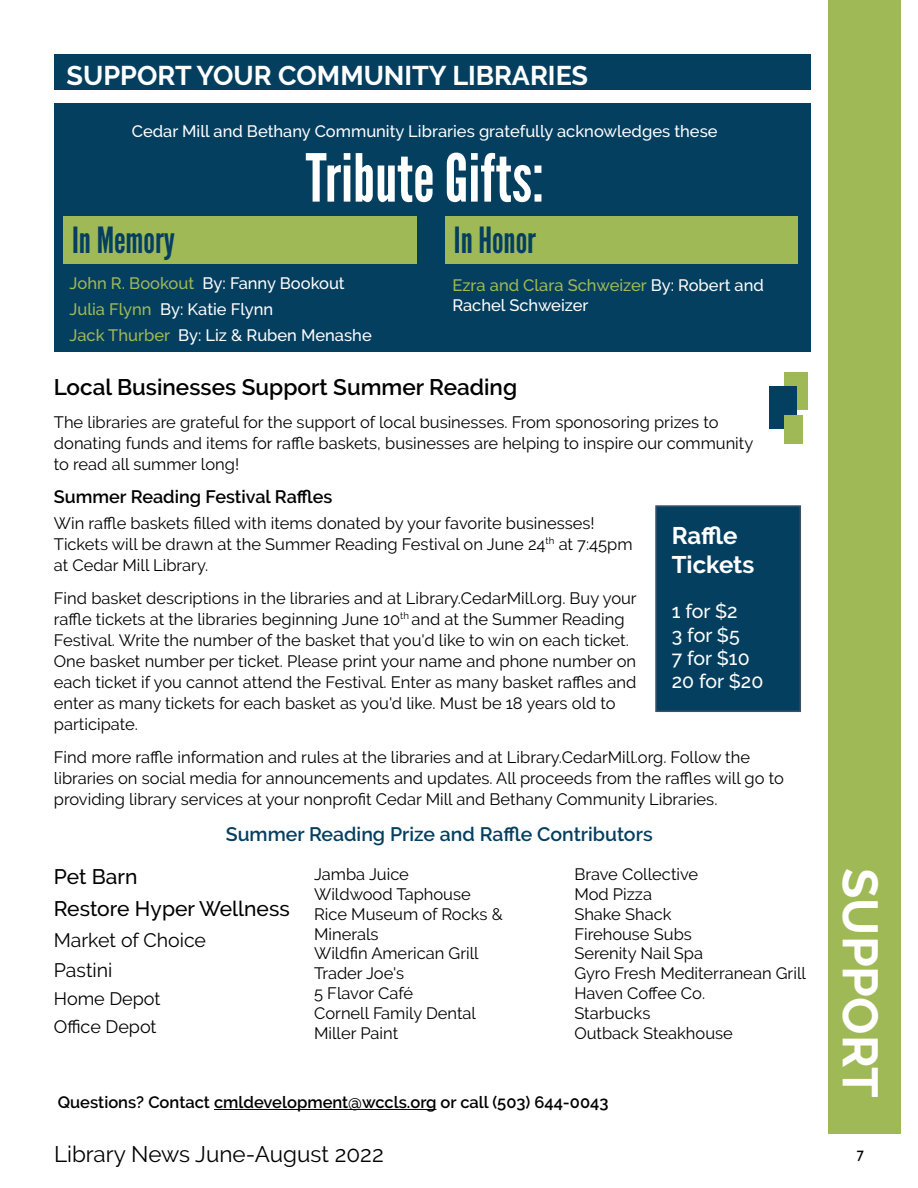
<style>
.page{position:relative;width:918px;height:1188px;background:#fff}
.page>*{position:absolute;margin:0;border:0;box-sizing:border-box;transform-origin:0 0}
.t1{font:66px "League Gothic";color:#fff}
.t2{font:700 49.5px "Raleway";color:#fff}
.t3{font:36px "League Gothic";color:#053f60}
.t4{font:700 27px "Raleway";color:#fff}
.t5{font:700 24px/28.8px "Raleway";color:#fff}
.t6{font:600 22.5px "Raleway";color:#000}
.t7{font:22.5px "Raleway";color:#000}
.t8{font:500 21px/32px "Raleway";color:#000}
.t9{font:600 19.5px "Raleway";color:#053f60}
.t10{font:500 19.5px/23.4px "Raleway";color:#fff}
.t11{font:19.5px/30.2px "Raleway";color:#000}
.t12{font:600 18px "Raleway";color:#000}
.t13{font:18px/28.3px "Raleway";color:#000}
.t14{font:16.5px/19.8px "Raleway";color:#000}
.t15{font:500 16.5px/25.8px "Raleway";color:#fff}
.t16{font:600 16.5px "Raleway";color:#000}
.t17{font:15px "Gill Sans";color:#000}
.s1{color:#a0b957}
</style>
<div class="page">
<div style="left:828px;top:0;width:72px;height:1134px;background:#a0b957"></div>
<div style="left:55px;top:54px;width:756px;height:36px;background:#053f60"></div>
<div style="left:54px;top:103px;width:757px;height:249px;background:#053f60"></div>
<div style="left:445px;top:216px;width:353px;height:47px;background:#a0b957"></div>
<div style="left:63px;top:216px;width:354px;height:47px;background:#a0b957"></div>
<div style="left:656px;top:506px;width:144px;height:205px;background:#053f60"></div>
<div style="left:655px;top:505px;width:146px;height:207px;border:2px solid #3b4f67"></div>
<hr style="left:214px;top:1109px;width:222px;height:1px;background:#000">
<div style="left:785px;top:373px;width:23px;height:37px;background:#a0b957"></div>
<div style="left:769px;top:387px;width:27px;height:42px;background:#053f60"></div>
<div style="left:784px;top:415px;width:18px;height:29px;background:#a0b957"></div>
<h3 class="t4" style="left:67px;top:60px;width:523px">SUPPORT YOUR COMMUNITY LIBRARIES</h3>
<p class="t15" style="left:132px;top:118px;width:587px">Cedar Mill and Bethany Community Libraries gratefully acknowledges these</p>
<h1 class="t1" style="left:306px;top:140px;width:240px">Tribute Gifts:</h1>
<h3 class="t3" style="left:72px;top:219px;width:104px">In Memory</h3>
<h3 class="t3" style="left:454px;top:219px;width:84px">In Honor</h3>
<p class="t15" style="left:70px;top:270px;width:304px"><span class="s1">John R. Bookout</span> By: Fanny Bookout<br><span class="s1">Julia Flynn</span> By: Katie Flynn<br><span class="s1">Jack Thurber</span> By: Liz &amp; Ruben Menashe</p>
<p class="t15" style="left:452px;top:276px;width:313px;line-height:19.8px"><span class="s1">Ezra and Clara Schweizer</span> By: Robert and<br>Rachel Schweizer</p>
<h3 class="t6" style="left:54px;top:374px;width:465px">Local Businesses Support Summer Reading</h3>
<p class="t14" style="left:54px;top:411px;width:701px;line-height:21px">The libraries are grateful for the support of local businesses. From sponosoring prizes to donating funds and items for raffle baskets, businesses are helping to inspire our community to read all summer long!</p>
<p class="t12" style="left:54px;top:487px;width:280px">Summer Reading Festival Raffles</p>
<p class="t14" style="left:54px;top:513px;width:580px;line-height:21px">Win raffle baskets filled with items donated by your favorite businesses!<br>Tickets will be drawn at the Summer Reading Festival on June 24<sup>th</sup> at 7:45pm at Cedar Mill Library.</p>
<p class="t14" style="left:54px;top:588px;width:584px;line-height:21px">Find basket descriptions in the libraries and at Library.CedarMill.org. Buy your raffle tickets at the libraries beginning June 10<sup>th</sup> and at the Summer Reading Festival. Write the number of the basket that you'd like to win on each ticket.<br>One basket number per ticket. Please print your name and phone number on each ticket if you cannot attend the Festival. Enter as many basket raffles and enter as many tickets for each basket as you'd like. Must be 18 years old to participate.</p>
<p class="t14" style="left:54px;top:747px;width:731px;line-height:21px">Find more raffle information and rules at the libraries and at Library.CedarMill.org. Follow the libraries on social media for announcements and updates. All proceeds from the raffles will go to providing library services at your nonprofit Cedar Mill and Bethany Community Libraries.</p>
<h3 class="t5" style="left:672px;top:522px;width:84px">Raffle<br>Tickets</h3>
<p class="t10" style="left:672px;top:600px;width:93px">1 for $2<br>3 for $5<br>7 for $10<br>20 for $20</p>
<p class="t9" style="left:226px;top:823px;width:428px">Summer Reading Prize and Raffle Contributors</p>
<p class="t8" style="left:54px;top:861px;width:237px">Pet Barn<br>Restore Hyper Wellness</p>
<p class="t11" style="left:54px;top:925px;width:154px">Market of Choice<br>Pastini</p>
<p class="t13" style="left:54px;top:985px;width:108px">Home Depot<br>Office Depot</p>
<p class="t14" style="left:314px;top:864px;width:190px">Jamba Juice<br>Wildwood Taphouse<br>Rice Museum of Rocks &amp;<br>Minerals<br>Wildfin American Grill<br>Trader Joe's<br>5 Flavor Café<br>Cornell Family Dental<br>Miller Paint</p>
<p class="t14" style="left:574px;top:864px;width:233px">Brave Collective<br>Mod Pizza<br>Shake Shack<br>Firehouse Subs<br>Serenity Nail Spa<br>Gyro Fresh Mediterranean Grill<br>Haven Coffee Co.<br>Starbucks<br>Outback Steakhouse</p>
<p class="t16" style="left:58px;top:1093px;width:552px">Questions? Contact cmldevelopment@wccls.org or call (503) 644-0043</p>
<h2 class="t2" style="left:889px;top:868px;width:231px;rotate:90deg">SUPPORT</h2>
<h3 class="t7" style="left:54px;top:1141px;width:331px">Library News June-August 2022</h3>
<p class="t17" style="left:856px;top:1147px;width:9px">7</p>
</div>
